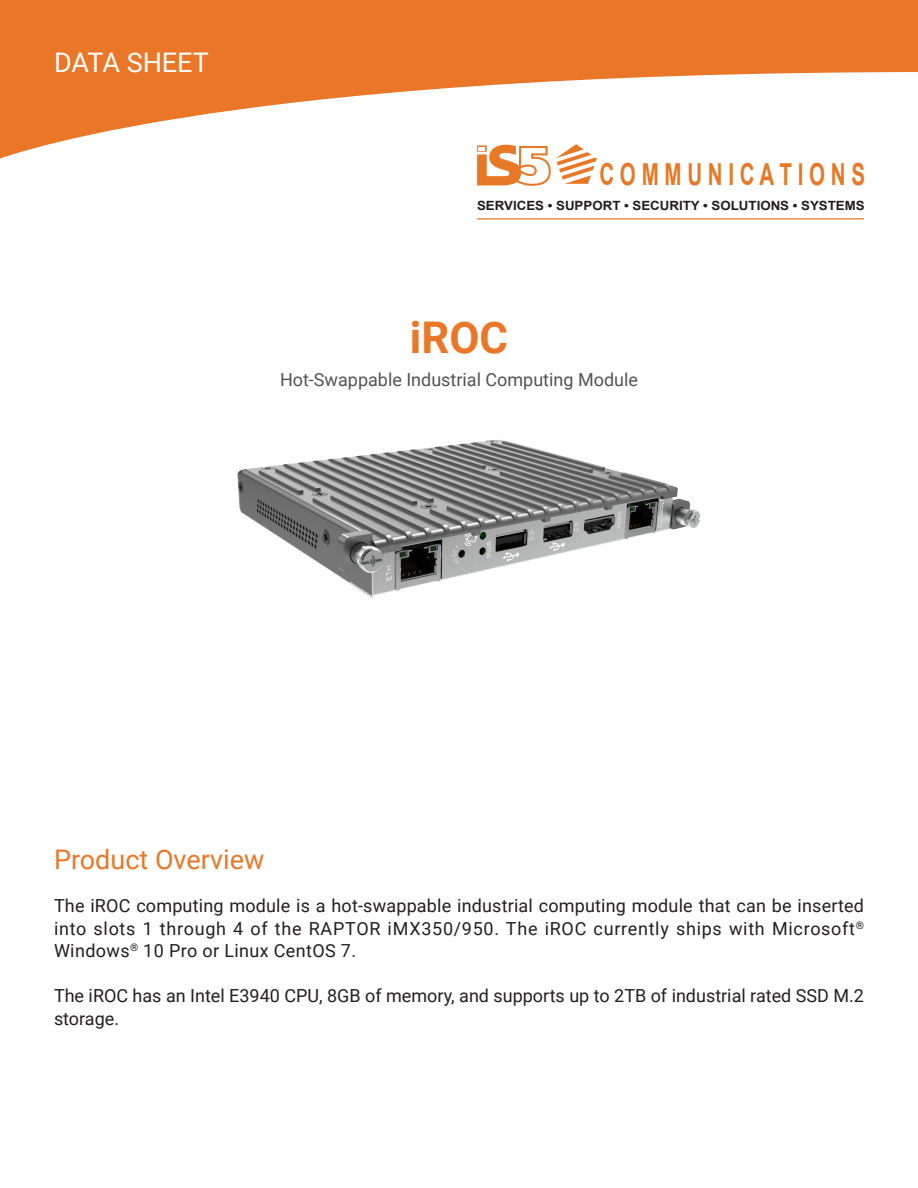
<style>
.page{position:relative;width:918px;height:1188px;background:#fff}
.page>*{position:absolute;margin:0;border:0;box-sizing:border-box;transform-origin:0 0}
.t1{font:700 43.65px "Roboto";color:#e97727}
.t2{font:700 30.3px "Arial";color:#e67826;scale:.68 1}
.t3{font:27px "Roboto";color:#e97727}
.t4{font:27px "Roboto";color:#fff}
.t5{font:18px/22.5px "Roboto";color:#231f20;text-align:justify}
.t6{font:18px "Roboto";color:#535355}
.t7{font:700 12.75px "Arial";color:#211e1e;scale:1.05 1}
</style>
<div class="page">
<svg style="left:0;top:0;width:918px;height:159px;fill:#e97727"></svg>
<hr style="left:477px;top:218px;width:387px;height:1px;background:#e67826">
<svg style="left:477px;top:144px;width:120px;height:42px"></svg>
<img style="left:237px;top:439px;width:464px;height:159px">
<p class="t4" style="left:54px;top:44px;width:157px">DATA SHEET</p>
<p class="t2" style="left:599px;top:155px;width:392px">C O M M U N I C A T I O N S</p>
<p class="t7" style="left:477px;top:197px;width:371px">SERVICES • SUPPORT • SECURITY • SOLUTIONS • SYSTEMS</p>
<p class="t1" style="left:410px;top:307px;width:100px">iROC</p>
<p class="t6" style="left:280px;top:367px;width:360px">Hot-Swappable Industrial Computing Module</p>
<p class="t3" style="left:54px;top:841px;width:212px">Product Overview</p>
<p class="t5" style="left:54px;top:894px;width:812px">The iROC computing module is a hot-swappable industrial computing module that can be inserted into slots 1 through 4 of the RAPTOR iMX350/950. The iROC currently ships with Microsoft<sup>® </sup>Windows<sup>®</sup> 10 Pro or Linux CentOS 7.</p>
<p class="t5" style="left:54px;top:984px;width:811px">The iROC has an Intel E3940 CPU, 8GB of memory, and supports up to 2TB of industrial rated SSD M.2 storage.</p>
</div>
